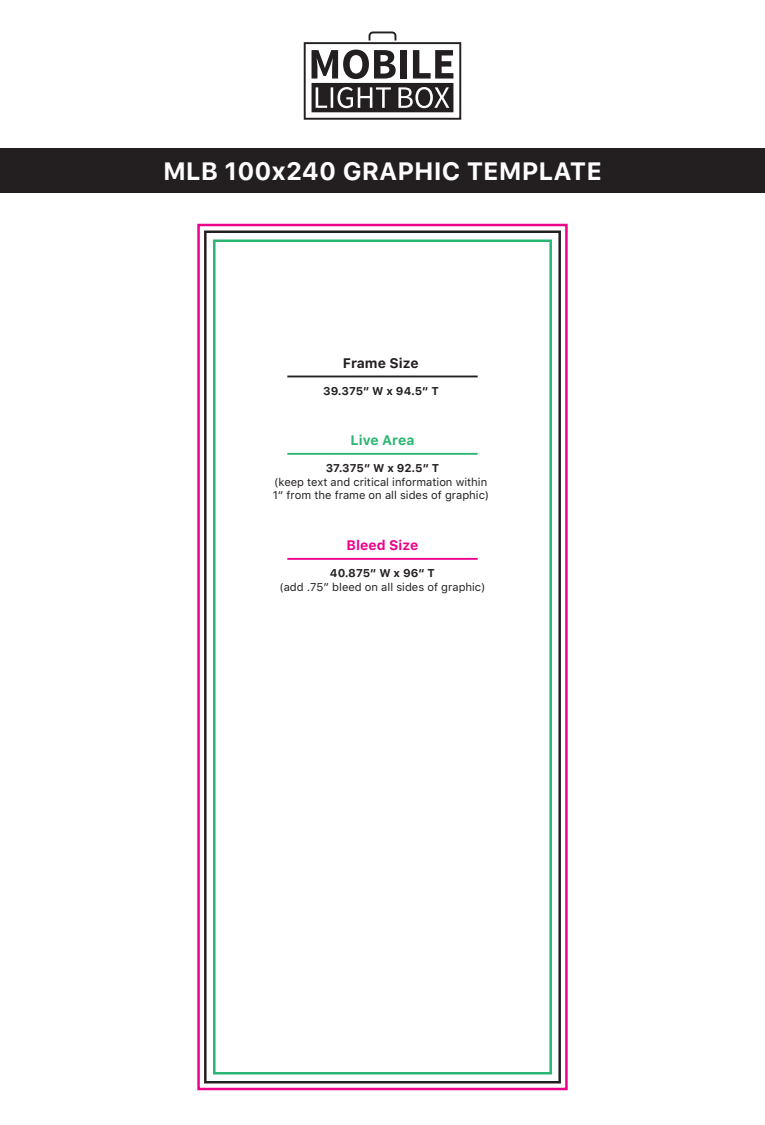
<style>
.page{position:relative;width:765px;height:1125px;background:#fff}
.page>*{position:absolute;margin:0;border:0;box-sizing:border-box;transform-origin:0 0}
.t1{font:700 25px "SFUI Text";color:#fff}
.t2{font:700 13.75px "SFUI Text";color:#ed028c}
.t3{font:700 13.75px "SFUI Text";color:#231f20}
.t4{font:700 13.75px "SFUI Text";color:#2bb572}
.t5{font:11.25px/13.5px "SFUI Text";color:#231f20}
.t6{font:700 11.25px "SFUI Text";color:#231f20}
</style>
<div class="page">
<svg style="left:304px;top:32px;width:157px;height:88px"></svg>
<div style="left:0;top:148px;width:765px;height:45px;background:#231f20"></div>
<hr style="left:287px;top:558px;width:191px;height:2px;background:#ed028c">
<hr style="left:287px;top:453px;width:191px;height:2px;background:#2bb572">
<hr style="left:287px;top:376px;width:191px;height:1px;background:#231f20">
<div style="left:204px;top:230px;width:357px;height:853px;border:2px solid #231f20"></div>
<div style="left:213px;top:239px;width:339px;height:835px;border:2px solid #2bb572"></div>
<div style="left:197px;top:224px;width:371px;height:866px;border:2px solid #ed028c"></div>
<h1 class="t1" style="left:163px;top:153px;width:440px">MLB 100x240 GRAPHIC TEMPLATE</h1>
<p class="t3" style="left:343px;top:353px;width:77px">Frame Size</p>
<p class="t6" style="left:323px;top:383px;width:117px">39.375” W x 94.5” T</p>
<p class="t4" style="left:351px;top:430px;width:65px">Live Area</p>
<p class="t6" style="left:326px;top:460px;width:115px">37.375” W x 92.5” T</p>
<p class="t5" style="left:273px;top:475px;width:218px">(keep text and critical information within<br>1“ from the frame on all sides of graphic)</p>
<p class="t2" style="left:347px;top:535px;width:73px">Bleed Size</p>
<p class="t6" style="left:330px;top:565px;width:107px">40.875” W x 96” T</p>
<p class="t5" style="left:280px;top:579px;width:207px">(add .75” bleed on all sides of graphic)</p>
</div>
